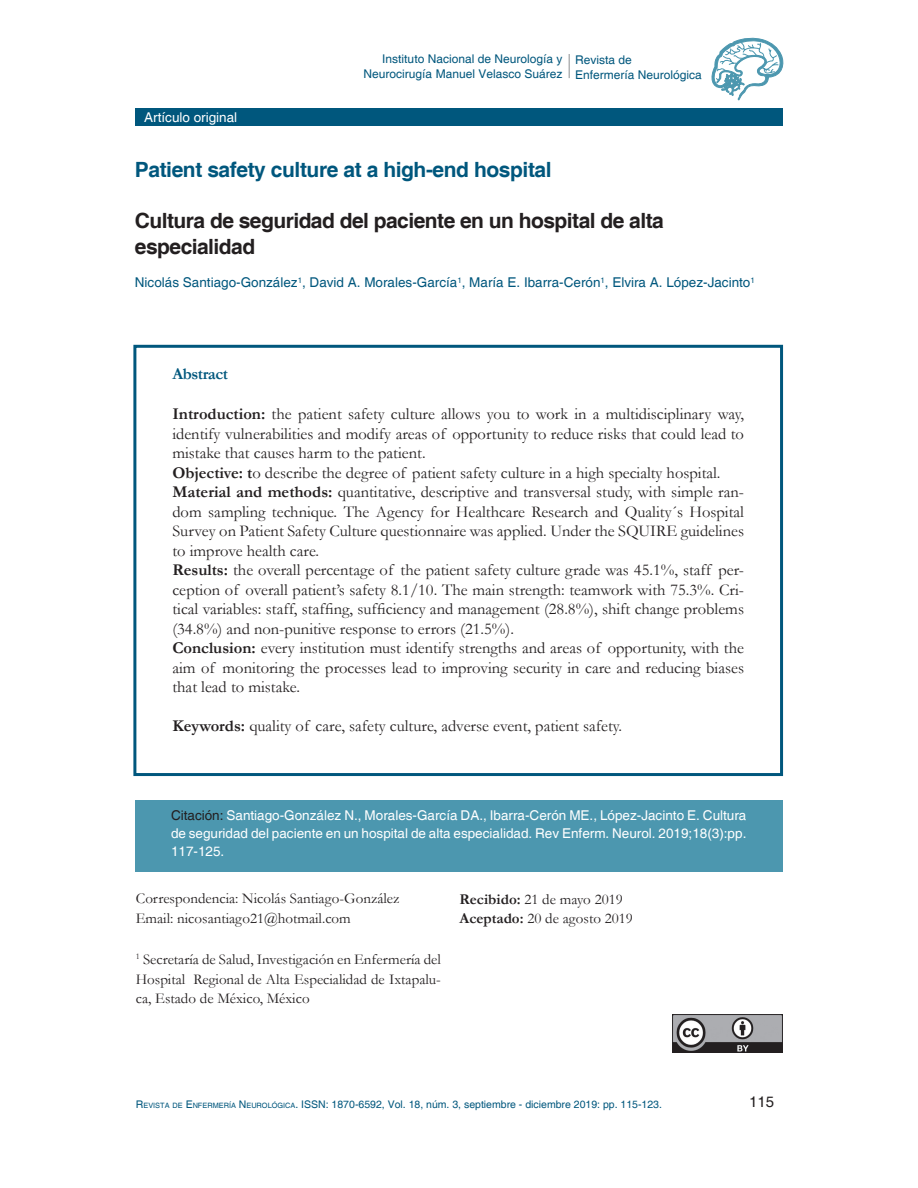
<style>
.page{position:relative;width:918px;height:1188px;background:#fff}
.page>*{position:absolute;margin:0;border:0;box-sizing:border-box;transform-origin:0 0}
.TITULO_AZUL{font:700 21px/25.5px "Helvetica";letter-spacing:-.025em;color:#231f20}
.TITULO_AZUL-2{font:700 21px "Helvetica";letter-spacing:-.02em;color:#00577d}
.ABSTRACT{font:16.5px/19.5px "Garamond";color:#231f20;text-align:justify}
.ABSTRACT-2{font:700 16.5px "Garamond";letter-spacing:-.025em;color:#00577d}
.INSTITUCCIÓN{font:15px/19.5px "Garamond";color:#231f20;text-align:justify}
.PAGINA{font:15px "Helvetica";color:#231f20}
.citación{font:13.5px/18px "Helvetica";color:#fff;text-align:justify}
.AUTORES{font:13.5px "Helvetica";color:#00577d}
.t1{font:12px/15px "Helvetica";color:#00577d;text-align:right}
.t2{font:10.5px "Helvetica";color:#00577d}
.s1{font-weight:700}
.s2{color:#231f20}
.s3{font-style:inherit}
.s4{font-size:7.35px}
</style>
<div class="page">
<div style="left:135px;top:108px;width:648px;height:18px;background:#00577d"></div>
<svg style="left:711px;top:37px;width:73px;height:63px"></svg>
<hr style="left:568px;top:54px;width:2px;height:24px;background:#808285">
<div style="left:135px;top:800px;width:647px;height:72px;background:#4c97af"></div>
<div style="left:133px;top:345px;width:650px;height:431px;border:3px solid #00577d"></div>
<img style="left:673px;top:1015px;width:110px;height:37px">
<p class="citación" style="left:144px;top:109px;width:95px">Artículo original</p>
<p class="t1" style="left:364px;top:52px;width:200px">Instituto Nacional de Neurología y<br>Neurocirugía Manuel Velasco Suárez</p>
<p class="t1" style="left:575px;top:52px;width:128px;text-align:left">Revista de<br>Enfermería Neurológica</p>
<p class="TITULO_AZUL-2" style="left:135px;top:157px;width:418px">Patient safety culture at a high-end hospital</p>
<p class="TITULO_AZUL" style="left:135px;top:209px;width:530px">Cultura de seguridad del paciente en un hospital de alta especialidad</p>
<p class="AUTORES" style="left:135px;top:274px;width:621px">Nicolás Santiago-González<sup>1</sup>, David A. Morales-García<sup>1</sup>, María E. Ibarra-Cerón<sup>1</sup>, Elvira A. López-Jacinto<sup>1</sup></p>
<p class="ABSTRACT-2" style="left:172px;top:362px;width:57px">Abstract</p>
<p class="ABSTRACT" style="left:172px;top:404px;width:573px"><span class="s1">Introduction:</span> the patient safety culture allows you to work in a multidisciplinary way, identify vulnerabilities and modify areas of opportunity to reduce risks that could lead to mistake that causes harm to the patient.</p>
<p class="ABSTRACT" style="left:172px;top:462px;width:550px"><span class="s1">Objective: t</span>o describe the degree of patient safety culture in a high specialty hospital.</p>
<p class="ABSTRACT" style="left:172px;top:482px;width:573px"><span class="s1">Material and methods:</span> quantitative, descriptive and transversal study, with simple ran&shy;dom sampling technique. The Agency for Healthcare Research and Quality´s Hospital Survey on Patient Safety Culture questionnaire was applied. Under the SQUIRE guidelines to improve health care.</p>
<p class="ABSTRACT" style="left:172px;top:560px;width:573px"><span class="s1">Results:</span> the overall percentage of the patient safety culture grade was 45.1%, staff per&shy;ception of overall patient’s safety 8.1/10. The main strength: teamwork with 75.3%. Cri&shy;tical variables: staff, staffing, sufficiency and management (28.8%), shift change problems (34.8%) and non-punitive response to errors (21.5%).</p>
<p class="ABSTRACT" style="left:172px;top:638px;width:573px"><span class="s1">Conclusion:</span> every institution must identify strengths and areas of opportunity, with the aim of monitoring the processes lead to improving security in care and reducing biases that lead to mistake.</p>
<p class="ABSTRACT" style="left:172px;top:716px;width:451px"><span class="s1">Keywords:</span> quality of care, safety culture, adverse event, patient safety.</p>
<p class="citación" style="left:171px;top:807px;width:577px"><span class="s2">Citación:</span> Santiago-González N., Morales-García DA., Ibarra-Cerón ME., López-Jacinto E. Cultura de seguridad del paciente en un hospital de alta especialidad. Rev Enferm. Neurol. 2019;18(3):pp.<br>117-125.</p>
<p class="INSTITUCCIÓN" style="left:136px;top:889px;width:265px">Correspondencia: Nicolás Santiago-González</p>
<p class="INSTITUCCIÓN" style="left:136px;top:908px;width:217px">Email: nicosantiago21@hotmail.com</p>
<p class="INSTITUCCIÓN" style="left:136px;top:949px;width:307px"><sup>1</sup> Secretaría de Salud, Investigación en Enfermería del Hospital Regional de Alta Especialidad de Ixtapalu&shy;ca, Estado de México, México</p>
<p class="INSTITUCCIÓN" style="left:460px;top:889px;width:165px"><span class="s1">Recibido:</span> 21 de mayo 2019</p>
<p class="INSTITUCCIÓN" style="left:460px;top:908px;width:175px"><span class="s1">Aceptado:</span> 20 de agosto 2019</p>
<p class="t2" style="left:136px;top:1098px;width:528px"><span class="s3">R</span><span class="s4">EVISTA DE</span> <span class="s3">E</span><span class="s4">NFERMERÍA</span> <span class="s3">N</span> <span class="s4">EUROLÓGICA</span>. ISSN: 1870-6592, Vol. 18, núm. 3, septiembre - diciembre 2019: pp. 115-123.</p>
<p class="PAGINA" style="left:749px;top:1093px;width:27px">115</p>
</div>
